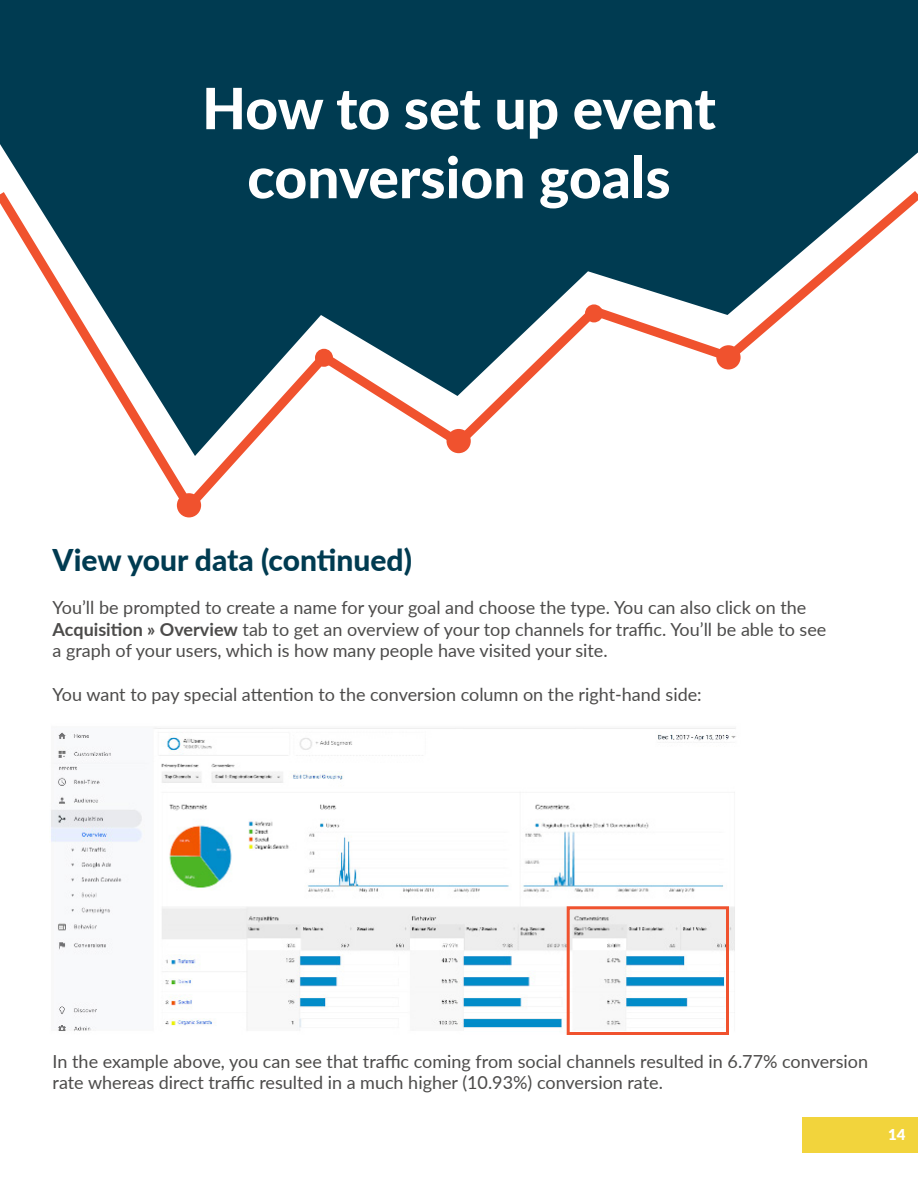
<style>
.page{position:relative;width:918px;height:1188px;background:#fff}
.page>*{position:absolute;margin:0;border:0;box-sizing:border-box;transform-origin:0 0}
.t1{font:800 57px/69px "Lato";color:#fff;text-align:center}
.t2{font:800 30px "Lato";color:#003b51}
.t3{font:18px/21.6px "Lato";color:#4c4b4a}
.t4{font:900 15px "Lato";color:#fff}
.s1{font-weight:700}
</style>
<div class="page">
<div style="left:803px;top:1117px;width:115px;height:36px;background:#f2d43c"></div>
<div style="left:0;top:0;width:918px;height:182px;background:#003b51"></div>
<svg style="left:0;top:182px;width:918px;height:336px"></svg>
<div style="left:177px;top:493px;width:24px;height:24px;background:#f0522e;border-radius:50%"></div>
<div style="left:315px;top:349px;width:18px;height:18px;background:#f0522e;border-radius:50%"></div>
<div style="left:585px;top:304px;width:18px;height:18px;background:#f0522e;border-radius:50%"></div>
<div style="left:447px;top:429px;width:24px;height:24px;background:#f0522e;border-radius:50%"></div>
<div style="left:716px;top:345px;width:25px;height:24px;background:#f0522e;border-radius:50%"></div>
<img style="left:51px;top:728px;width:685px;height:307px">
<div style="left:567px;top:906px;width:162px;height:129px;border:3px solid #f0522e"></div>
<h1 class="t1" style="left:202px;top:71px;width:515px">How to set up event conversion goals</h1>
<h2 class="t2" style="left:53px;top:538px;width:361px">View your data (continued)</h2>
<p class="t3" style="left:53px;top:596px;width:775px">You’ll be prompted to create a name for your goal and choose the type. You can also click on the<br><span class="s1">Acquisition » Overview</span> tab to get an overview of your top channels for traffic. You’ll be able to see a graph of your users, which is how many people have visited your site.</p>
<p class="t3" style="left:53px;top:682px;width:651px">You want to pay special attention to the conversion column on the right-hand side:</p>
<p class="t3" style="left:53px;top:1050px;width:817px">In the example above, you can see that traffic coming from social channels resulted in 6.77% conversion rate whereas direct traffic resulted in a much higher (10.93%) conversion rate.</p>
<p class="t4" style="left:888px;top:1123px;width:19px">14</p>
</div>
